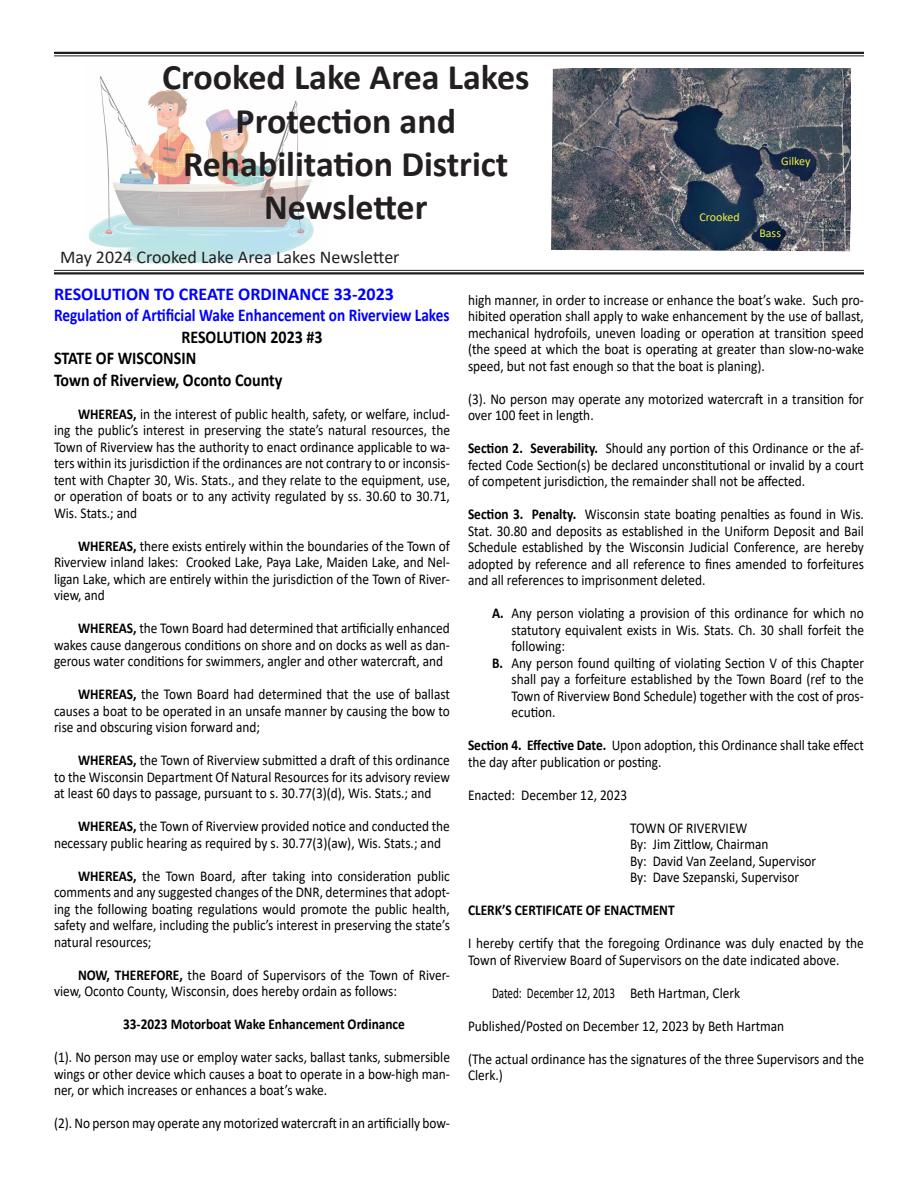
<style>
.page{position:relative;width:918px;height:1188px;background:#fff}
.page>*{position:absolute;margin:0;border:0;box-sizing:border-box;transform-origin:0 0}
.t1{font:700 36px/43.2px "Calibri";color:#231f20;text-align:center}
.t2{font:700 18px "Calibri";color:#000;scale:.89 1}
.t3{font:700 18px "Calibri";color:#00f;scale:.85 1}
.t4{font:18px "Calibri";color:#231f20}
.t5{font:700 18px "Calibri";color:#00f}
.t6{font:15px/16.5px "Calibri";color:#000;text-align:justify;scale:.89 1}
.t7{font:700 15px "Calibri";color:#000;scale:.89 1}
.t8{font:15px "Calibri";color:#000;scale:.74 1}
.t9{font:12px "Calibri";color:#f5ee3f}
.s1{font-weight:700}
</style>
<div class="page">
<hr style="left:54px;top:52px;width:810px;height:2px;background:#201d1e">
<hr style="left:54px;top:55px;width:810px;height:1px;background:#201d1e">
<hr style="left:54px;top:270px;width:810px;height:1px;background:#231f20">
<hr style="left:54px;top:272px;width:810px;height:2px;background:#231f20">
<img style="left:88px;top:75px;width:226px;height:189px">
<img style="left:551px;top:69px;width:299px;height:182px">
<p class="t1" style="left:162px;top:55px;width:369px">Crooked Lake Area Lakes</p>
<p class="t1" style="left:236px;top:99px;width:222px">Protection and</p>
<p class="t1" style="left:183px;top:142px;width:327px">Rehabilitation District<br>Newsletter</p>
<p class="t9" style="left:699px;top:209px;width:42px">Crooked</p>
<p class="t9" style="left:781px;top:153px;width:31px">Gilkey</p>
<p class="t9" style="left:759px;top:224px;width:23px">Bass</p>
<p class="t4" style="left:60px;top:245px;width:341px">May 2024 Crooked Lake Area Lakes Newsletter</p>
<p class="t5" style="left:54px;top:281px;width:342px">RESOLUTION TO CREATE ORDINANCE 33-2023</p>
<p class="t3" style="left:54px;top:302px;width:467px">Regulation of Artificial Wake Enhancement on Riverview Lakes</p>
<p class="t2" style="left:181px;top:324px;width:160px">RESOLUTION 2023 #3</p>
<p class="t2" style="left:54px;top:346px;width:161px">STATE OF WISCONSIN</p>
<p class="t2" style="left:54px;top:367px;width:258px">Town of Riverview, Oconto County</p>
<p class="t6" style="left:54px;top:405px;width:446px;text-indent:24px"><span class="s1">WHEREAS,</span> in the interest of public health, safety, or welfare, includ&shy;ing the public’s interest in preserving the state’s natural resources, the Town of Riverview has the authority to enact ordinance applicable to wa&shy;ters within its jurisdiction if the ordinances are not contrary to or inconsis&shy;tent with Chapter 30, Wis. Stats., and they relate to the equipment, use, or operation of boats or to any activity regulated by ss. 30.60 to 30.71, Wis. Stats.; and</p>
<p class="t6" style="left:54px;top:537px;width:446px;text-indent:24px"><span class="s1">WHEREAS,</span> there exists entirely within the boundaries of the Town of Riverview inland lakes: Crooked Lake, Paya Lake, Maiden Lake, and Nel&shy;ligan Lake, which are entirely within the jurisdiction of the Town of River&shy;view, and</p>
<p class="t6" style="left:54px;top:620px;width:446px;text-indent:24px"><span class="s1">WHEREAS,</span> the Town Board had determined that artificially enhanced wakes cause dangerous conditions on shore and on docks as well as dan&shy;gerous water conditions for swimmers, angler and other watercraft, and</p>
<p class="t6" style="left:54px;top:686px;width:446px;text-indent:24px"><span class="s1">WHEREAS,</span> the Town Board had determined that the use of ballast causes a boat to be operated in an unsafe manner by causing the bow to rise and obscuring vision forward and;</p>
<p class="t6" style="left:54px;top:752px;width:446px;text-indent:24px"><span class="s1">WHEREAS,</span> the Town of Riverview submitted a draft of this ordinance to the Wisconsin Department Of Natural Resources for its advisory review at least 60 days to passage, pursuant to s. 30.77(3)(d), Wis. Stats.; and</p>
<p class="t6" style="left:54px;top:818px;width:446px;text-indent:24px"><span class="s1">WHEREAS,</span> the Town of Riverview provided notice and conducted the necessary public hearing as required by s. 30.77(3)(aw), Wis. Stats.; and</p>
<p class="t6" style="left:54px;top:867px;width:446px;text-indent:24px"><span class="s1">WHEREAS,</span> the Town Board, after taking into consideration public comments and any suggested changes of the DNR, determines that adopt&shy;ing the following boating regulations would promote the public health, safety and welfare, including the public’s interest in preserving the state’s natural resources;</p>
<p class="t6" style="left:54px;top:966px;width:446px;text-indent:24px"><span class="s1">NOW, THEREFORE,</span> the Board of Supervisors of the Town of River&shy;view, Oconto County, Wisconsin, does hereby ordain as follows:</p>
<p class="t7" style="left:123px;top:1014px;width:318px">33-2023 Motorboat Wake Enhancement Ordinance</p>
<p class="t6" style="left:54px;top:1049px;width:446px">(1). No person may use or employ water sacks, ballast tanks, submersible wings or other device which causes a boat to operate in a bow-high man&shy;ner, or which increases or enhances a boat’s wake.</p>
<p class="t6" style="left:54px;top:1115px;width:446px">(2). No person may operate any motorized watercraft in an artificially bow-</p>
<p class="t6" style="left:468px;top:291px;width:446px">high manner, in order to increase or enhance the boat’s wake. Such pro&shy;hibited operation shall apply to wake enhancement by the use of ballast, mechanical hydrofoils, uneven loading or operation at transition speed (the speed at which the boat is operating at greater than slow-no-wake speed, but not fast enough so that the boat is planing).</p>
<p class="t6" style="left:468px;top:390px;width:446px">(3). No person may operate any motorized watercraft in a transition for over 100 feet in length.</p>
<p class="t6" style="left:468px;top:439px;width:446px"><span class="s1">Section 2. Severability.</span> Should any portion of this Ordinance or the af&shy;fected Code Section(s) be declared unconstitutional or invalid by a court of competent jurisdiction, the remainder shall not be affected.</p>
<p class="t6" style="left:468px;top:505px;width:446px"><span class="s1">Section 3. Penalty.</span> Wisconsin state boating penalties as found in Wis.<br>Stat. 30.80 and deposits as established in the Uniform Deposit and Bail Schedule established by the Wisconsin Judicial Conference, are hereby adopted by reference and all reference to fines amended to forfeitures and all references to imprisonment deleted.</p>
<p class="t6" style="left:512px;top:604px;width:398px;text-indent:-20px"><span class="s1">A.</span> Any person violating a provision of this ordinance for which no statutory equivalent exists in Wis. Stats. Ch. 30 shall forfeit the following:</p>
<p class="t6" style="left:512px;top:654px;width:398px;text-indent:-20px"><span class="s1">B.</span> Any person found quilting of violating Section V of this Chapter shall pay a forfeiture established by the Town Board (ref to the Town of Riverview Bond Schedule) together with the cost of pros&shy;ecution.</p>
<p class="t6" style="left:468px;top:736px;width:446px"><span class="s1">Section 4. Effective Date.</span> Upon adoption, this Ordinance shall take effect the day after publication or posting.</p>
<p class="t6" style="left:468px;top:786px;width:180px">Enacted: December 12, 2023</p>
<p class="t6" style="left:630px;top:819px;width:133px">TOWN OF RIVERVIEW</p>
<p class="t6" style="left:630px;top:835px;width:157px">By: Jim Zittlow, Chairman</p>
<p class="t6" style="left:630px;top:852px;width:211px">By: David Van Zeeland, Supervisor</p>
<p class="t6" style="left:630px;top:868px;width:192px">By: Dave Szepanski, Supervisor</p>
<p class="t7" style="left:468px;top:899px;width:234px">CLERK’S CERTIFICATE OF ENACTMENT</p>
<p class="t6" style="left:468px;top:934px;width:446px">I hereby certify that the foregoing Ordinance was duly enacted by the<br>Town of Riverview Board of Supervisors on the date indicated above.</p>
<p class="t8" style="left:492px;top:982px;width:337px">Dated: December 12, 2013 Beth Hartman, Clerk</p>
<p class="t6" style="left:468px;top:1017px;width:357px">Published/Posted on December 12, 2023 by Beth Hartman</p>
<p class="t6" style="left:468px;top:1050px;width:446px">(The actual ordinance has the signatures of the three Supervisors and the<br>Clerk.)</p>
</div>
